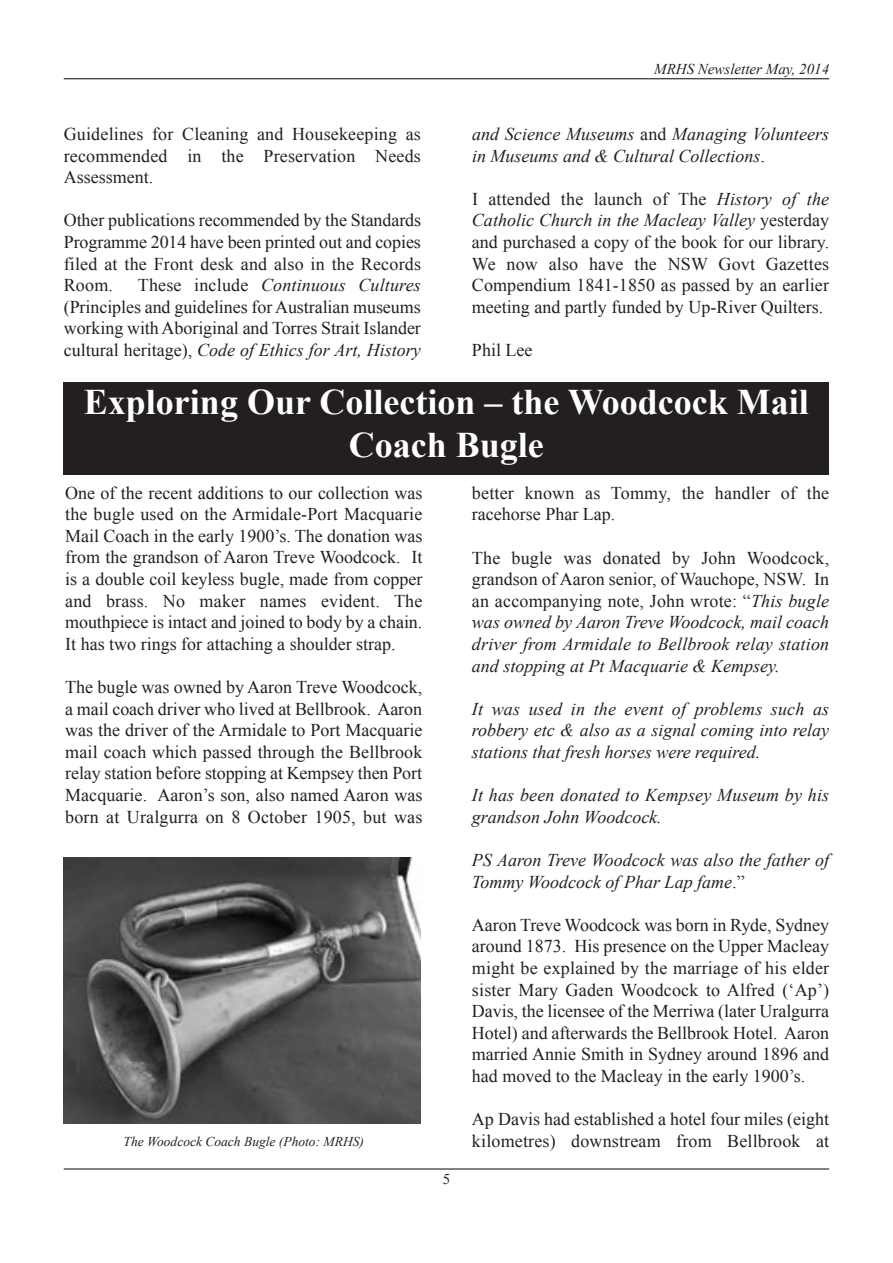
<style>
.page{position:relative;width:893px;height:1263px;background:#fff}
.page>*{position:absolute;margin:0;border:0;box-sizing:border-box;transform-origin:0 0}
.t1{font:700 36px/43.2px "Times New Roman";color:#fff;text-align:center}
.t2{font:18px/21.6px "Times New Roman";color:#231f20;text-align:justify}
.t3{font:italic 18px/21.6px "Times New Roman";color:#231f20}
.t4{font:italic 15px "Times New Roman";color:#231f20}
.t5{font:15px "Times New Roman";color:#231f20}
.t6{font:italic 13.5px "Times New Roman";color:#231f20}
.s1{font-style:italic}
.s2{font-style:normal}
</style>
<div class="page">
<div style="left:63px;top:382px;width:766px;height:92px;background:#231f20"></div>
<hr style="left:64px;top:1168px;width:765px;height:1px;background:#231f20">
<hr style="left:64px;top:78px;width:765px;height:1px;background:#231f20">
<img style="left:64px;top:857px;width:357px;height:267px">
<p class="t2" style="left:64px;top:123px;width:359px">Guidelines for Cleaning and Housekeeping as recommended in the Preservation Needs Assessment.</p>
<p class="t2" style="left:64px;top:210px;width:359px">Other publications recommended by the Standards Programme 2014 have been printed out and copies filed at the Front desk and also in the Records Room.</p>
<p class="t2" style="left:64px;top:274px;width:359px;text-indent:74px">These include <span class="s1">Continuous Cultures </span>(Principles and guidelines for Australian museums working with Aboriginal and Torres Strait Islander cultural heritage), <span class="s1">Code of Ethics for Art, History</span></p>
<p class="t4" style="left:654px;top:61px;width:176px">MRHS Newsletter May, 2014</p>
<p class="t3" style="left:472px;top:123px;width:359px">and Science Museums <span class="s2">and</span> Managing Volunteers in Museums and &amp; Cultural Collections<span class="s2">.</span></p>
<p class="t2" style="left:472px;top:188px;width:359px">I attended the launch of The <span class="s1">History of the Catholic Church in the Macleay Valley</span> yesterday and purchased a copy of the book for our library.<br>We now also have the NSW Govt Gazettes Compendium 1841-1850 as passed by an earlier meeting and partly funded by Up-River Quilters.</p>
<p class="t2" style="left:472px;top:339px;width:62px">Phil Lee</p>
<p class="t1" style="left:84px;top:380px;width:726px">Exploring Our Collection – the Woodcock Mail<br>Coach Bugle</p>
<p class="t2" style="left:65px;top:482px;width:359px">One of the recent additions to our collection was the bugle used on the Armidale-Port Macquarie Mail Coach in the early 1900’s. The donation was from the grandson of Aaron Treve Woodcock. It is a double coil keyless bugle, made from copper and brass. No maker names evident. The mouthpiece is intact and joined to body by a chain.<br>It has two rings for attaching a shoulder strap.</p>
<p class="t2" style="left:65px;top:676px;width:359px">The bugle was owned by Aaron Treve Woodcock, a mail coach driver who lived at Bellbrook. Aaron was the driver of the Armidale to Port Macquarie mail coach which passed through the Bellbrook relay station before stopping at Kempsey then Port Macquarie. Aaron’s son, also named Aaron was born at Uralgurra on 8 October 1905, but was</p>
<p class="t6" style="left:123px;top:1133px;width:242px">The Woodcock Coach Bugle (Photo: MRHS)</p>
<p class="t5" style="left:443px;top:1170px;width:9px">5</p>
<p class="t2" style="left:472px;top:482px;width:359px">better known as Tommy, the handler of the racehorse Phar Lap.</p>
<p class="t3" style="left:472px;top:547px;width:359px;text-align:justify"><span class="s2">The bugle was donated by John Woodcock, grandson of Aaron senior, of Wauchope, NSW. In an accompanying note, John wrote: “</span>This bugle was owned by Aaron Treve Woodcock, mail coach driver from Armidale to Bellbrook relay station and stopping at Pt Macquarie &amp; Kempsey.</p>
<p class="t3" style="left:472px;top:698px;width:359px;text-align:justify">It was used in the event of problems such as robbery etc &amp; also as a signal coming into relay stations that fresh horses were required.</p>
<p class="t3" style="left:472px;top:784px;width:359px">It has been donated to Kempsey Museum by his grandson John Woodcock.</p>
<p class="t3" style="left:472px;top:849px;width:359px">PS Aaron Treve Woodcock was also the father of<br>Tommy Woodcock of Phar Lap fame<span class="s2">.”</span></p>
<p class="t2" style="left:472px;top:914px;width:359px">Aaron Treve Woodcock was born in Ryde, Sydney around 1873. His presence on the Upper Macleay might be explained by the marriage of his elder sister Mary Gaden Woodcock to Alfred (‘Ap’)<br>Davis, the licensee of the Merriwa (later Uralgurra Hotel) and afterwards the Bellbrook Hotel. Aaron married Annie Smith in Sydney around 1896 and had moved to the Macleay in the early 1900’s.</p>
<p class="t2" style="left:472px;top:1108px;width:359px">Ap Davis had established a hotel four miles (eight kilometres) downstream from Bellbrook at</p>
</div>
